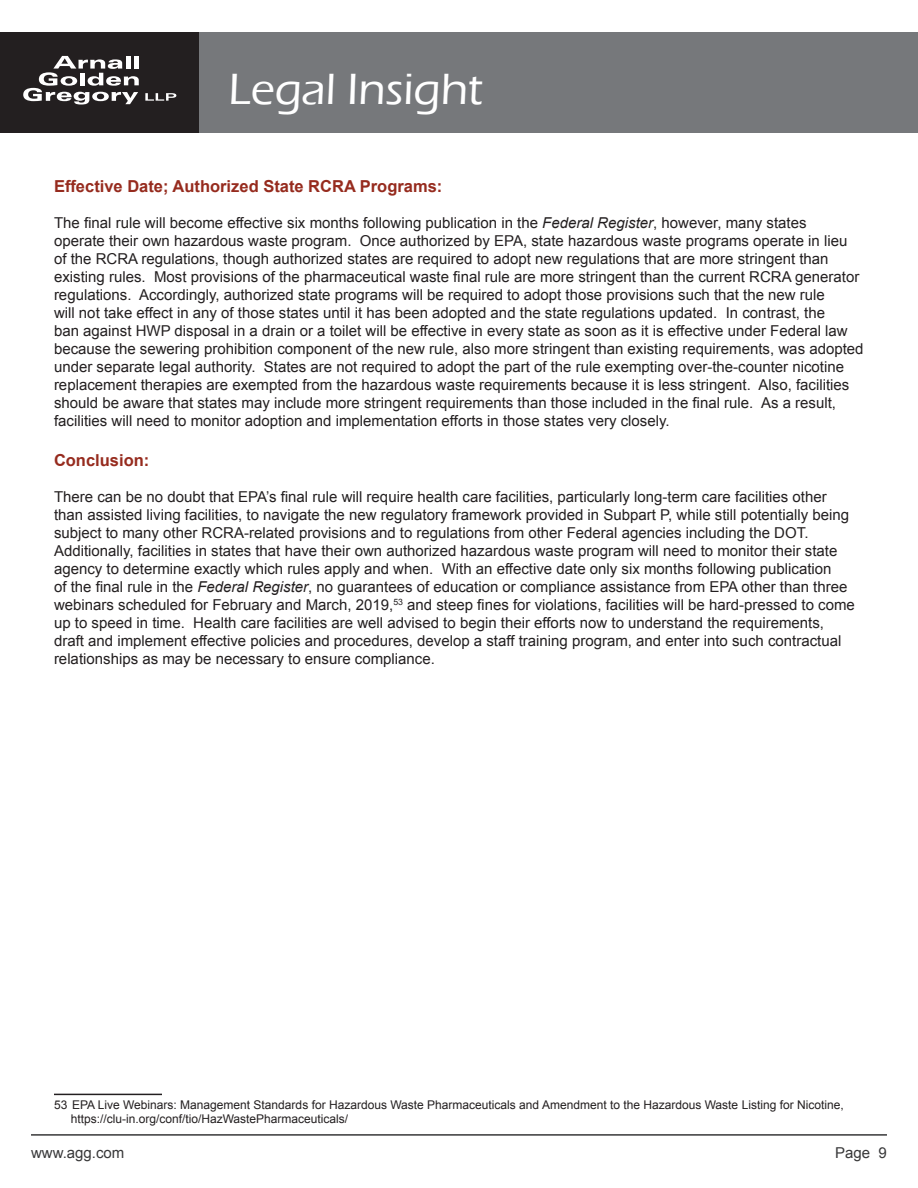
<style>
.page{position:relative;width:918px;height:1188px;background:#fff}
.page>*{position:absolute;margin:0;border:0;box-sizing:border-box;transform-origin:0 0}
.t1{font:500 45px "Eras ITC";color:#fff}
.t2{font:700 16.5px "Arial";color:#962b1e}
.t3{font:15px/18px "Arial";color:#231f20}
.t4{font:15px "Arial";color:#383839}
.t5{font:12px/14.4px "Arial";color:#231f20}
.s1{font-style:italic}
</style>
<div class="page">
<div style="left:0;top:32px;width:200px;height:101px;background:#231f20"></div>
<svg style="left:23px;top:56px;width:116px;height:49px"></svg>
<svg style="left:145px;top:93px;width:31px;height:8px"></svg>
<div style="left:200px;top:32px;width:718px;height:101px;background:#76787b"></div>
<hr style="left:31px;top:1134px;width:856px;height:2px;background:#383839">
<hr style="left:54px;top:1094px;width:108px;height:1px;background:#231f20">
<h1 class="t1" style="left:229px;top:64px;width:256px">Legal Insight</h1>
<p class="t2" style="left:54px;top:175px;width:390px">Effective Date; Authorized State RCRA Programs:</p>
<p class="t3" style="left:54px;top:214px;width:811px">The final rule will become effective six months following publication in the <span class="s1">Federal Register</span>, however, many states<br>operate their own hazardous waste program. Once authorized by EPA, state hazardous waste programs operate in lieu of the RCRA regulations, though authorized states are required to adopt new regulations that are more stringent than existing rules. Most provisions of the pharmaceutical waste final rule are more stringent than the current RCRA generator regulations. Accordingly, authorized state programs will be required to adopt those provisions such that the new rule<br>will not take effect in any of those states until it has been adopted and the state regulations updated. In contrast, the<br>ban against HWP disposal in a drain or a toilet will be effective in every state as soon as it is effective under Federal law because the sewering prohibition component of the new rule, also more stringent than existing requirements, was adopted under separate legal authority. States are not required to adopt the part of the rule exempting over-the-counter nicotine replacement therapies are exempted from the hazardous waste requirements because it is less stringent. Also, facilities should be aware that states may include more stringent requirements than those included in the final rule. As a result, facilities will need to monitor adoption and implementation efforts in those states very closely.</p>
<p class="t2" style="left:54px;top:449px;width:97px">Conclusion:</p>
<p class="t3" style="left:54px;top:488px;width:802px">There can be no doubt that EPA’s final rule will require health care facilities, particularly long-term care facilities other than assisted living facilities, to navigate the new regulatory framework provided in Subpart P, while still potentially being subject to many other RCRA-related provisions and to regulations from other Federal agencies including the DOT.<br>Additionally, facilities in states that have their own authorized hazardous waste program will need to monitor their state agency to determine exactly which rules apply and when. With an effective date only six months following publication<br>of the final rule in the <span class="s1">Federal Register</span>, no guarantees of education or compliance assistance from EPA other than three webinars scheduled for February and March, 2019,<sup>53</sup> and steep fines for violations, facilities will be hard-pressed to come up to speed in time. Health care facilities are well advised to begin their efforts now to understand the requirements, draft and implement effective policies and procedures, develop a staff training program, and enter into such contractual relationships as may be necessary to ensure compliance.</p>
<p class="t5" style="left:71px;top:1098px;width:775px;text-indent:-17px">53 EPA Live Webinars: Management Standards for Hazardous Waste Pharmaceuticals and Amendment to the Hazardous Waste Listing for Nicotine, https://clu-in.org/conf/tio/HazWastePharmaceuticals/</p>
<p class="t4" style="left:31px;top:1142px;width:95px">www.agg.com</p>
<p class="t4" style="left:835px;top:1142px;width:53px">Page 9</p>
</div>
